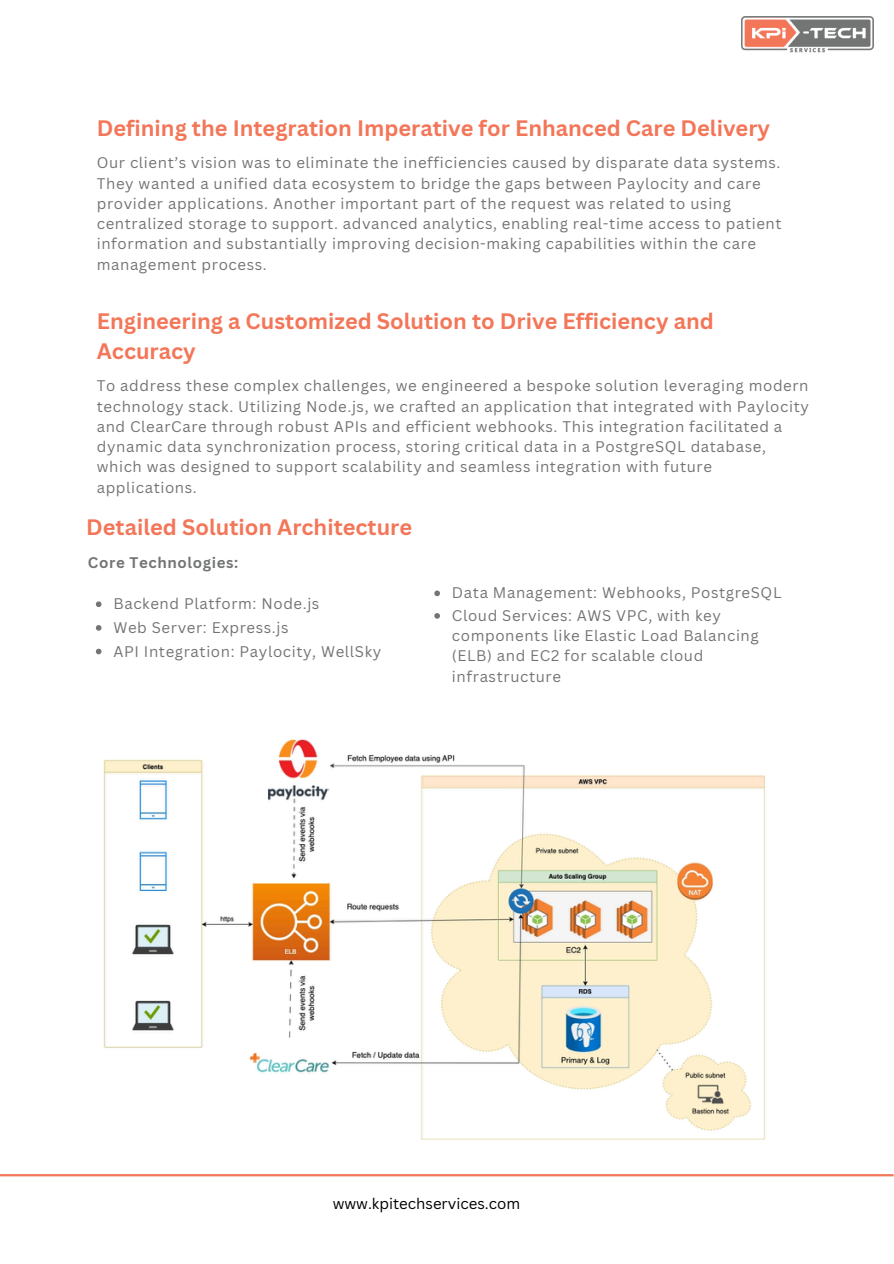
<style>
.page{position:relative;width:894px;height:1264px;background:#fff}
.page>*{position:absolute;margin:0;border:0;box-sizing:border-box;transform-origin:0 0}
.t1{font:700 21.75px/29.2px "Canva Sans";color:#f37658}
.t2{font:15px/20.2px "Canva Sans";letter-spacing:.04em;color:#737574}
.t3{font:15px "Canva Sans";color:#000}
.t4{font:700 15px "Canva Sans";letter-spacing:.04em;color:#737574}
</style>
<div class="page">
<img style="left:741px;top:16px;width:131px;height:37px">
<img style="left:103px;top:739px;width:662px;height:401px">
<hr style="left:0;top:1174px;width:893px;height:2px;background:#f37658">
<svg style="left:96px;top:601px;width:5px;height:6px"></svg>
<svg style="left:96px;top:625px;width:5px;height:5px"></svg>
<svg style="left:96px;top:648px;width:5px;height:6px"></svg>
<svg style="left:434px;top:590px;width:6px;height:6px"></svg>
<svg style="left:434px;top:613px;width:6px;height:5px"></svg>
<h1 class="t1" style="left:97px;top:113px;width:674px">Defining the Integration Imperative for Enhanced Care Delivery</h1>
<p class="t2" style="left:97px;top:152px;width:686px">Our client’s vision was to eliminate the inefficiencies caused by disparate data systems.<br>They wanted a unified data ecosystem to bridge the gaps between Paylocity and care provider applications. Another important part of the request was related to using centralized storage to support. advanced analytics, enabling real-time access to patient information and substantially improving decision-making capabilities within the care management process.</p>
<h1 class="t1" style="left:97px;top:306px;width:618px">Engineering a Customized Solution to Drive Efficiency and<br>Accuracy</h1>
<p class="t2" style="left:97px;top:375px;width:713px">To address these complex challenges, we engineered a bespoke solution leveraging modern technology stack. Utilizing Node.js, we crafted an application that integrated with Paylocity and ClearCare through robust APIs and efficient webhooks. This integration facilitated a dynamic data synchronization process, storing critical data in a PostgreSQL database, which was designed to support scalability and seamless integration with future applications.</p>
<h2 class="t1" style="left:86px;top:512px;width:327px">Detailed Solution Architecture</h2>
<p class="t4" style="left:88px;top:551px;width:152px">Core Technologies:</p>
<p class="t2" style="left:113px;top:593px;width:207px">Backend Platform: Node.js</p>
<p class="t2" style="left:113px;top:617px;width:176px">Web Server: Express.js</p>
<p class="t2" style="left:113px;top:640px;width:269px">API Integration: Paylocity, WellSky</p>
<p class="t2" style="left:452px;top:582px;width:331px">Data Management: Webhooks, PostgreSQL</p>
<p class="t2" style="left:452px;top:605px;width:308px">Cloud Services: AWS VPC, with key components like Elastic Load Balancing (ELB) and EC2 for scalable cloud infrastructure</p>
<p class="t3" style="left:332px;top:1192px;width:189px">www.kpitechservices.com</p>
</div>
